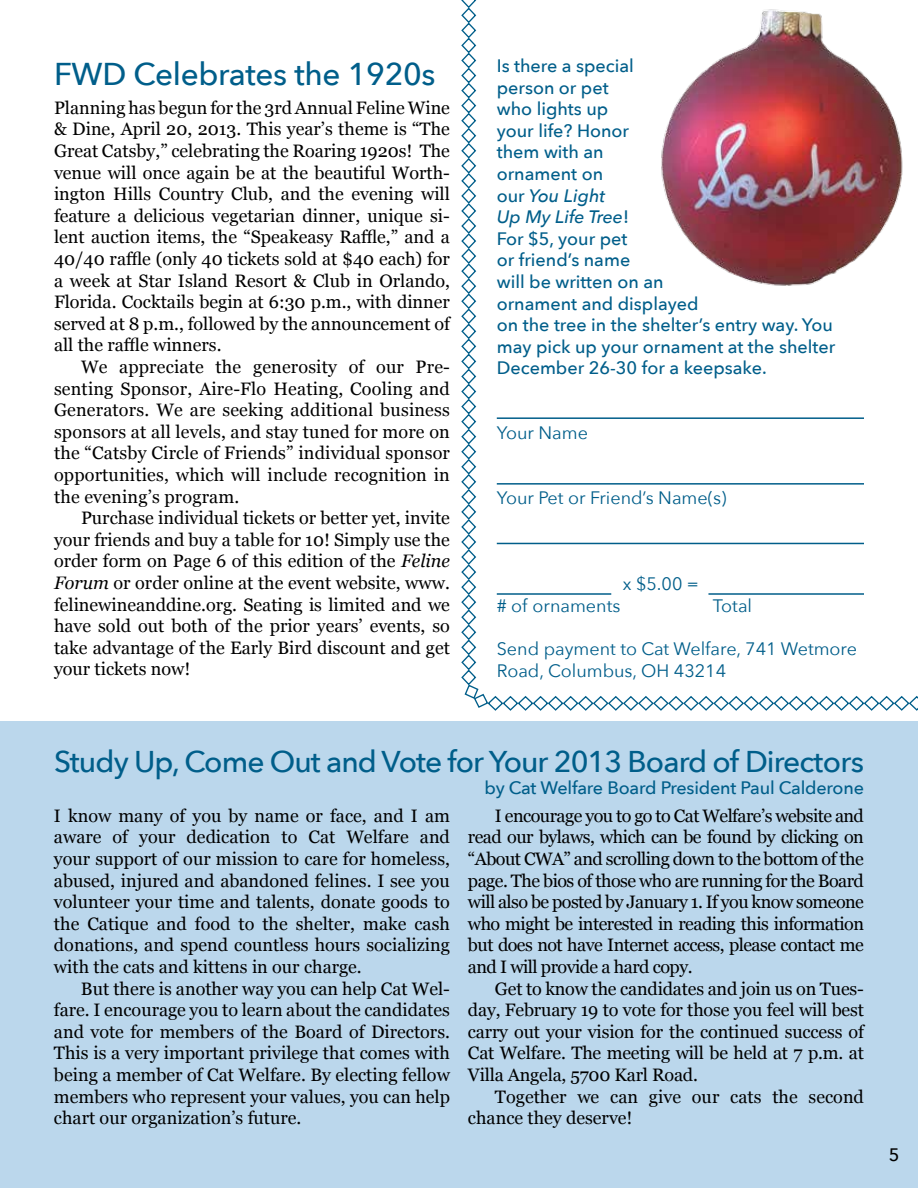
<style>
.page{position:relative;width:918px;height:1188px;background:#fff}
.page>*{position:absolute;margin:0;border:0;box-sizing:border-box;transform-origin:0 0}
.t1{font:500 31.5px "Avenir Next";letter-spacing:-.01em;color:#005e8a}
.t2{font:500 30px "Avenir Next";letter-spacing:-.03em;color:#005e8a}
.t3{font:18px/21.6px "Georgia";color:#000;text-align:justify}
.t4{font:500 18px/21.6px "Avenir Next";color:#005e8a}
.t5{font:18px/21.6px "Avenir Next";color:#005e8a}
.t6{font:500 18px "Avenir Next";color:#000}
.s1{font-style:italic}
</style>
<div class="page">
<div style="left:0;top:721px;width:918px;height:467px;background:#bbd7ec"></div>
<svg style="left:461px;top:0;width:457px;height:711px"></svg>
<hr style="left:497px;top:417px;width:367px;height:2px;background:#005e8a">
<hr style="left:497px;top:483px;width:367px;height:2px;background:#005e8a">
<hr style="left:497px;top:543px;width:367px;height:1px;background:#005e8a">
<hr style="left:497px;top:593px;width:114px;height:2px;background:#005e8a">
<hr style="left:708px;top:593px;width:156px;height:2px;background:#005e8a">
<h1 class="t1" style="left:54px;top:56px;width:383px">FWD Celebrates the 1920s</h1>
<p class="t3" style="left:54px;top:96px;width:398px">Planning has begun for the 3rd Annual Feline Wine &amp; Dine, April 20, 2013. This year’s theme is “The Great Catsby,” celebrating the Roaring 1920s! The venue will once again be at the beautiful Worth&shy;ington Hills Country Club, and the evening will feature a delicious vegetarian dinner, unique si&shy;lent auction items, the “Speakeasy Raffle,” and a 40/40 raffle (only 40 tickets sold at $40 each) for a week at Star Island Resort &amp; Club in Orlando, Florida. Cocktails begin at 6:30 p.m., with dinner served at 8 p.m., followed by the announcement of all the raffle winners.</p>
<p class="t3" style="left:54px;top:355px;width:397px;text-indent:27px">We appreciate the generosity of our Pre&shy;senting Sponsor, Aire-Flo Heating, Cooling and Generators. We are seeking additional business sponsors at all levels, and stay tuned for more on the “Catsby Circle of Friends” individual sponsor opportunities, which will include recognition in the evening’s program.</p>
<p class="t3" style="left:54px;top:507px;width:397px;text-indent:27px">Purchase individual tickets or better yet, invite your friends and buy a table for 10! Simply use the order form on Page 6 of this edition of the <span class="s1">Feline Forum</span> or order online at the event website, www. felinewineanddine.org. Seating is limited and we have sold out both of the prior years’ events, so take advantage of the Early Bird discount and get your tickets now!</p>
<p class="t4" style="left:497px;top:55px;width:340px">Is there a special<br>person or pet<br>who lights up<br>your life? Honor<br>them with an<br>ornament on<br>our <span class="s1">You Light<br>Up My Life Tree</span>!<br>For $5, your pet<br>or friend’s name<br>will be written on an<br>ornament and displayed<br>on the tree in the shelter’s entry way. You may pick up your ornament at the shelter<br>December 26-30 for a keepsake.</p>
<p class="t5" style="left:497px;top:422px;width:93px">Your Name</p>
<p class="t5" style="left:497px;top:487px;width:231px">Your Pet or Friend’s Name(s)</p>
<p class="t5" style="left:623px;top:573px;width:78px">x $5.00 =</p>
<p class="t5" style="left:497px;top:595px;width:125px"># of ornaments</p>
<p class="t5" style="left:713px;top:595px;width:41px">Total</p>
<p class="t5" style="left:497px;top:638px;width:362px">Send payment to Cat Welfare, 741 Wetmore<br>Road, Columbus, OH 43214</p>
<h2 class="t2" style="left:54px;top:744px;width:812px">Study Up, Come Out and Vote for Your 2013 Board of Directors</h2>
<p class="t4" style="left:484px;top:777px;width:381px">by Cat Welfare Board President Paul Calderone</p>
<p class="t3" style="left:54px;top:804px;width:397px">I know many of you by name or face, and I am aware of your dedication to Cat Welfare and your support of our mission to care for homeless, abused, injured and abandoned felines. I see you volunteer your time and talents, donate goods to the Catique and food to the shelter, make cash donations, and spend countless hours socializing with the cats and kittens in our charge.</p>
<p class="t3" style="left:54px;top:977px;width:397px;text-indent:27px">But there is another way you can help Cat Wel&shy;fare. I encourage you to learn about the candidates and vote for members of the Board of Directors.<br>This is a very important privilege that comes with being a member of Cat Welfare. By electing fellow members who represent your values, you can help chart our organization’s future.</p>
<p class="t3" style="left:468px;top:804px;width:397px;text-indent:27px">I encourage you to go to Cat Welfare’s website and read our bylaws, which can be found by clicking on “About CWA” and scrolling down to the bottom of the page. The bios of those who are running for the Board will also be posted by January 1. If you know someone who might be interested in reading this information but does not have Internet access, please contact me and I will provide a hard copy.</p>
<p class="t3" style="left:468px;top:977px;width:397px;text-indent:27px">Get to know the candidates and join us on Tues&shy;day, February 19 to vote for those you feel will best carry out your vision for the continued success of Cat Welfare. The meeting will be held at 7 p.m. at Villa Angela, 5700 Karl Road.</p>
<p class="t3" style="left:468px;top:1085px;width:397px;text-indent:27px">Together we can give our cats the second chance they deserve!</p>
<p class="t6" style="left:889px;top:1144px;width:12px">5</p>
</div>
